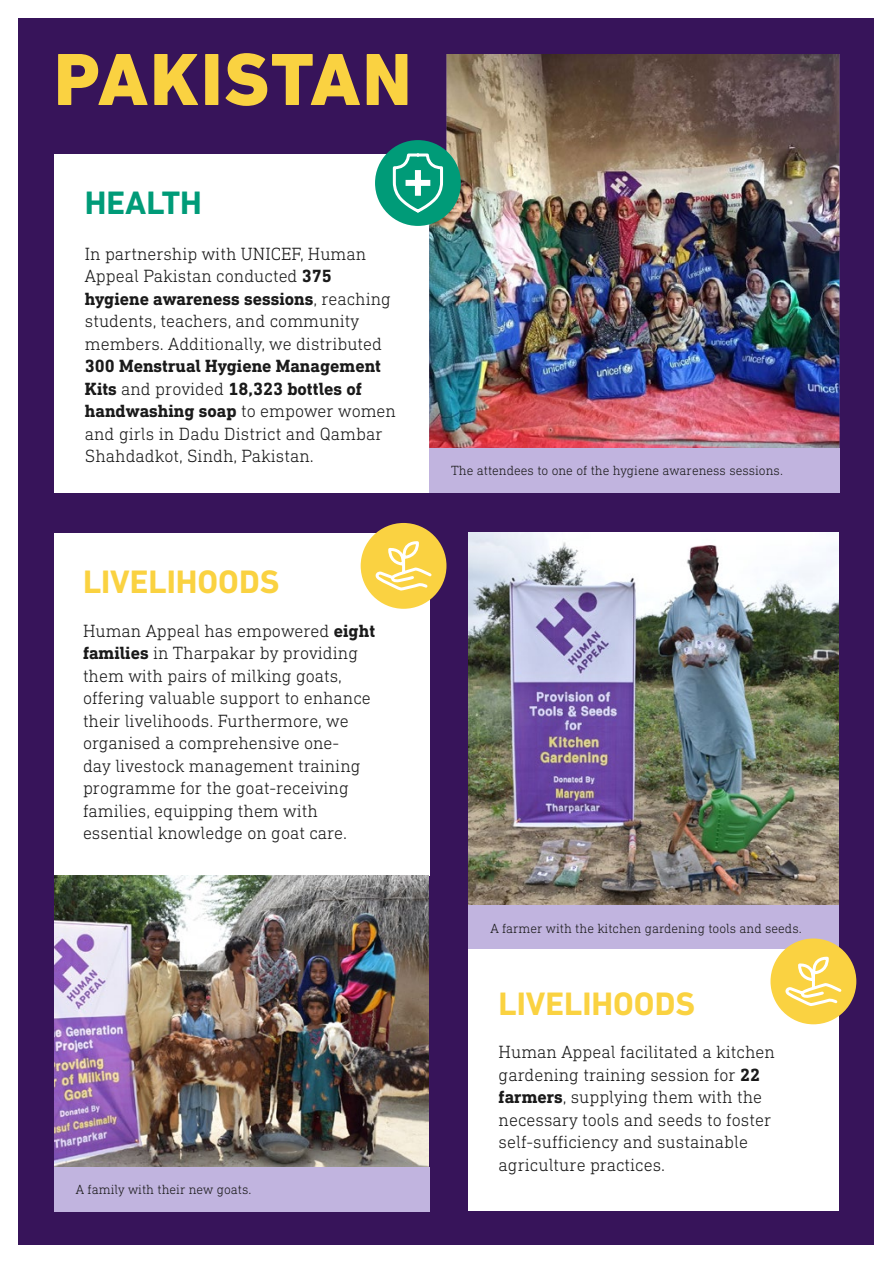
<style>
.page{position:relative;width:893px;height:1263px;background:#fff}
.page>*{position:absolute;margin:0;border:0;box-sizing:border-box;transform-origin:0 0}
.t1{font:800 75px "DIN Next LT Pro";letter-spacing:.02em;color:#fad241}
.Heading{font:700 33px "DIN Next LT Pro";color:#fad241}
.Heading-2{font:700 33px "DIN Next LT Pro";color:#009b78}
.BodyCopy{font:300 18px/22.5px "DIN Next Slab Pro";color:#1a1a1a}
.Sub_Heading{font:300 13.5px "DIN Next Slab Pro";color:#1a1a1a}
.s1{font-weight:700}
</style>
<div class="page">
<div style="left:19px;top:18px;width:855px;height:1227px;background:#37145a"></div>
<div style="left:54px;top:154px;width:375px;height:339px;background:#fff"></div>
<div style="left:54px;top:533px;width:375px;height:342px;background:#fff"></div>
<img style="left:468px;top:533px;width:371px;height:372px">
<img style="left:54px;top:875px;width:375px;height:292px">
<div style="left:361px;top:523px;width:85px;height:86px;background:#fad241;border-radius:50%"></div>
<svg style="left:375px;top:541px;width:57px;height:50px"></svg>
<div style="left:468px;top:905px;width:371px;height:45px;background:#c1b4df"></div>
<div style="left:54px;top:1167px;width:375px;height:44px;background:#c1b4df"></div>
<div style="left:468px;top:949px;width:371px;height:262px;background:#fff"></div>
<div style="left:770px;top:938px;width:86px;height:86px;background:#fad241;border-radius:50%"></div>
<svg style="left:785px;top:956px;width:57px;height:50px"></svg>
<img style="left:429px;top:54px;width:410px;height:394px">
<div style="left:375px;top:140px;width:86px;height:86px;background:#009b78;border-radius:50%"></div>
<svg style="left:392px;top:153px;width:51px;height:60px"></svg>
<div style="left:406px;top:180px;width:24px;height:6px;background:#fff"></div>
<div style="left:415px;top:170px;width:6px;height:26px;background:#fff"></div>
<div style="left:429px;top:448px;width:410px;height:45px;background:#c1b4df"></div>
<p class="t1" style="left:54px;top:35px;width:359px">PAKISTAN</p>
<p class="Heading-2" style="left:85px;top:183px;width:118px">HEALTH</p>
<p class="BodyCopy" style="left:85px;top:242px;width:313px">In partnership with UNICEF, Human Appeal Pakistan conducted <span class="s1">375 hygiene awareness sessions</span>, reaching students, teachers, and community members. Additionally, we distributed <span class="s1">300 Menstrual Hygiene Management Kits</span> and provided <span class="s1">18,323 bottles of handwashing soap</span> to empower women and girls in Dadu District and Qambar Shahdadkot, Sindh, Pakistan.</p>
<p class="Heading" style="left:83px;top:563px;width:198px">LIVELIHOODS</p>
<p class="BodyCopy" style="left:83px;top:619px;width:294px">Human Appeal has empowered <span class="s1">eight families</span> in Tharpakar by providing them with pairs of milking goats, offering valuable support to enhance their livelihoods. Furthermore, we organised a comprehensive one-<br>day livestock management training programme for the goat-receiving families, equipping them with essential knowledge on goat care.</p>
<p class="Sub_Heading" style="left:76px;top:1182px;width:177px">A family with their new goats.</p>
<p class="Sub_Heading" style="left:451px;top:463px;width:333px">The attendees to one of the hygiene awareness sessions.</p>
<p class="Sub_Heading" style="left:490px;top:920px;width:313px">A farmer with the kitchen gardening tools and seeds.</p>
<p class="Heading" style="left:499px;top:984px;width:198px">LIVELIHOODS</p>
<p class="BodyCopy" style="left:499px;top:1041px;width:278px">Human Appeal facilitated a kitchen gardening training session for <span class="s1">22 farmers</span>, supplying them with the necessary tools and seeds to foster self-sufficiency and sustainable agriculture practices.</p>
</div>
